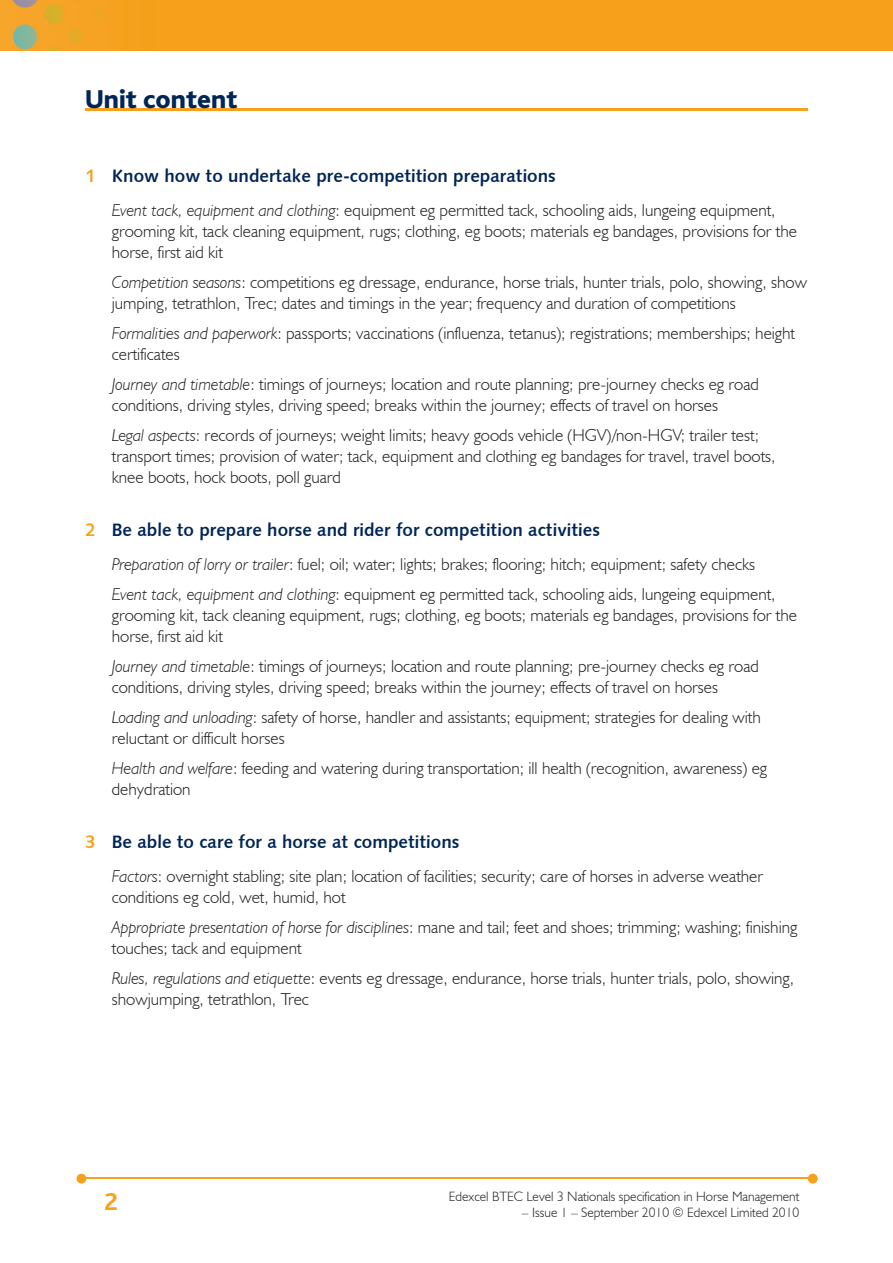
<style>
.page{position:relative;width:893px;height:1263px;background:#fff}
.page>*{position:absolute;margin:0;border:0;box-sizing:border-box;transform-origin:0 0}
.t1{font:800 27px "Bliss";color:#002556}
.t2{font:700 25.5px "Bliss";color:#f6a01b}
.t3{font:18px "Humanist 531 BT Bold A";color:#002556}
.t4{font:300 17.25px/21px "Humanist 521 BT";color:#231f20}
.t5{font:300 13.5px "Humanist 521 BT";color:#231f20}
.s1{color:#f6a01b}
.s2{font-style:italic}
</style>
<div class="page">
<img style="left:0;top:0;width:893px;height:51px">
<hr style="left:82px;top:1178px;width:728px;height:1px;background:#f6a01b">
<svg style="left:808px;top:1174px;width:10px;height:9px"></svg>
<svg style="left:77px;top:1174px;width:9px;height:9px"></svg>
<hr style="left:85px;top:108px;width:723px;height:2px;background:#f6a01b">
<h1 class="t1" style="left:85px;top:85px;width:154px">Unit content</h1>
<p class="t3" style="left:85px;top:164px;width:472px"><span class="s1">1</span> Know how to undertake pre-competition preparations</p>
<p class="t4" style="left:112px;top:199px;width:687px"><span class="s2">Event tack, equipment and clothing</span>: equipment eg permitted tack, schooling aids, lungeing equipment, grooming kit, tack cleaning equipment, rugs; clothing, eg boots; materials eg bandages, provisions for the horse, first aid kit</p>
<p class="t4" style="left:112px;top:271px;width:697px"><span class="s2">Competition seasons</span>: competitions eg dressage, endurance, horse trials, hunter trials, polo, showing, show jumping, tetrathlon, Trec; dates and timings in the year; frequency and duration of competitions</p>
<p class="t4" style="left:112px;top:322px;width:685px"><span class="s2">Formalities and paperwork</span>: passports; vaccinations (influenza, tetanus); registrations; memberships; height certificates</p>
<p class="t4" style="left:112px;top:373px;width:649px"><span class="s2">Journey and timetable</span>: timings of journeys; location and route planning; pre-journey checks eg road conditions, driving styles, driving speed; breaks within the journey; effects of travel on horses</p>
<p class="t4" style="left:112px;top:424px;width:665px"><span class="s2">Legal aspects</span>: records of journeys; weight limits; heavy goods vehicle (HGV)/non-HGV; trailer test; transport times; provision of water; tack, equipment and clothing eg bandages for travel, travel boots, knee boots, hock boots, poll guard</p>
<p class="t3" style="left:85px;top:518px;width:516px"><span class="s1">2</span> Be able to prepare horse and rider for competition activities</p>
<p class="t4" style="left:112px;top:549px;width:665px;line-height:30px"><span class="s2">Preparation of lorry or trailer</span>: fuel; oil; water; lights; brakes; flooring; hitch; equipment; safety checks<br><span class="s2">Event tack, equipment and clothing</span>: equipment eg permitted tack, schooling aids, lungeing equipment,</p>
<p class="t4" style="left:112px;top:604px;width:687px">grooming kit, tack cleaning equipment, rugs; clothing, eg boots; materials eg bandages, provisions for the horse, first aid kit</p>
<p class="t4" style="left:112px;top:655px;width:649px"><span class="s2">Journey and timetable</span>: timings of journeys; location and route planning; pre-journey checks eg road conditions, driving styles, driving speed; breaks within the journey; effects of travel on horses</p>
<p class="t4" style="left:112px;top:706px;width:651px"><span class="s2">Loading and unloading</span>: safety of horse, handler and assistants; equipment; strategies for dealing with reluctant or difficult horses</p>
<p class="t4" style="left:112px;top:757px;width:657px"><span class="s2">Health and welfare</span>: feeding and watering during transportation; ill health (recognition, awareness) eg dehydration</p>
<p class="t3" style="left:85px;top:830px;width:376px"><span class="s1">3</span> Be able to care for a horse at competitions</p>
<p class="t4" style="left:112px;top:865px;width:653px"><span class="s2">Factors</span>: overnight stabling; site plan; location of facilities; security; care of horses in adverse weather conditions eg cold, wet, humid, hot</p>
<p class="t4" style="left:112px;top:916px;width:687px"><span class="s2">Appropriate presentation of horse for disciplines</span>: mane and tail; feet and shoes; trimming; washing; finishing touches; tack and equipment</p>
<p class="t4" style="left:112px;top:967px;width:684px"><span class="s2">Rules, regulations and etiquette</span>: events eg dressage, endurance, horse trials, hunter trials, polo, showing, showjumping, tetrathlon, Trec</p>
<h2 class="t2" style="left:104px;top:1189px;width:15px">2</h2>
<p class="t5" style="left:449px;top:1188px;width:352px">Edexcel BTEC Level 3 Nationals specification in Horse Management</p>
<p class="t5" style="left:522px;top:1204px;width:279px">– Issue 1 – September 2010 © Edexcel Limited 2010</p>
</div>
